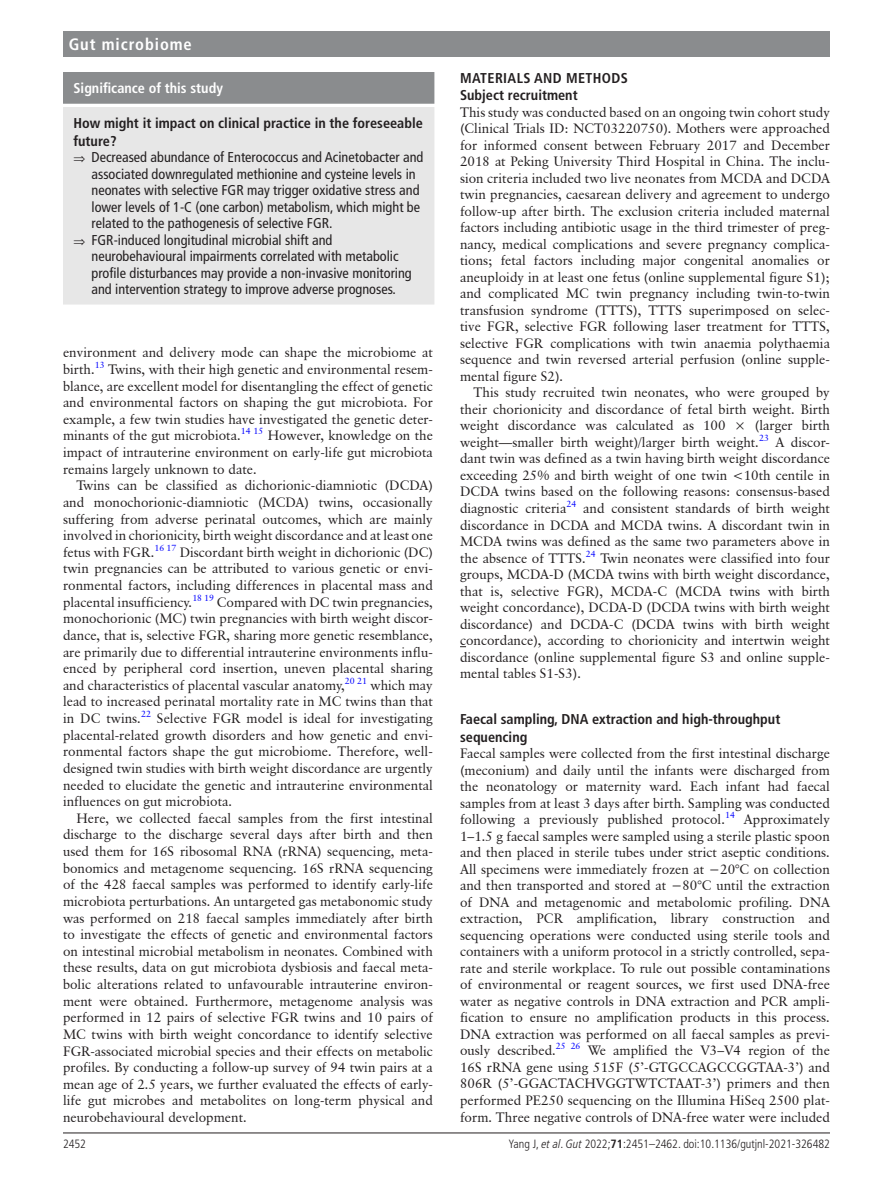
<style>
.page{position:relative;width:893px;height:1191px;background:#fff}
.page>*{position:absolute;margin:0;border:0;box-sizing:border-box;transform-origin:0 0}
.t1{font:700 condensed 16.5px "Frutiger LT Pro";letter-spacing:.055em;color:#fff}
.t2{font:condensed 14.25px "Frutiger LT Pro";color:#231f20}
.t3{font:700 condensed 14.25px/17.2px "Frutiger LT Pro";color:#231f20}
.t4{font:700 condensed 14.25px "Frutiger LT Pro";color:#fff}
.t5{font:13.5px/16.5px "Classical Garamond BT";color:#231f20;text-align:justify}
.t6{font:300 condensed 12px "Frutiger LT Pro";color:#231f20}
.s1{font-style:italic}
.s2{font-weight:700}
</style>
<div class="page">
<hr style="left:63px;top:1132px;width:767px;height:1px;background:#231f20">
<div style="left:63px;top:31px;width:767px;height:25px;background:#8a8c8e"></div>
<div style="left:64px;top:73px;width:370px;height:30px;background:#8a8c8e"></div>
<div style="left:63px;top:72px;width:371px;height:32px;border:2px solid #8a8c8e"></div>
<div style="left:64px;top:108px;width:370px;height:196px;background:#e7e7e7"></div>
<div style="left:63px;top:107px;width:371px;height:197px;border:2px solid #e7e7e7"></div>
<p class="t1" style="left:69px;top:34px;width:125px">Gut microbiome</p>
<p class="t4" style="left:74px;top:80px;width:151px">Significance of this study</p>
<p class="t3" style="left:74px;top:115px;width:351px">How might it impact on clinical practice in the foreseeable</p>
<p class="t3" style="left:74px;top:132px;width:45px">future?</p>
<p class="t2" style="left:74px;top:149px;width:351px">⇒ Decreased abundance of Enterococcus and Acinetobacter and</p>
<p class="t2" style="left:92px;top:165px;width:326px">associated downregulated methionine and cysteine levels in</p>
<p class="t2" style="left:92px;top:182px;width:330px">neonates with selective FGR may trigger oxidative stress and</p>
<p class="t2" style="left:92px;top:198px;width:330px">lower levels of 1-C (one carbon) metabolism, which might be</p>
<p class="t2" style="left:92px;top:215px;width:243px">related to the pathogenesis of selective FGR.</p>
<p class="t2" style="left:74px;top:231px;width:260px">⇒ FGR-induced longitudinal microbial shift and</p>
<p class="t2" style="left:92px;top:248px;width:309px">neurobehavioural impairments correlated with metabolic</p>
<p class="t2" style="left:92px;top:264px;width:322px">profile disturbances may provide a non-invasive monitoring</p>
<p class="t2" style="left:92px;top:281px;width:306px">and intervention strategy to improve adverse prognoses.</p>
<p class="t5" style="left:63px;top:344px;width:371px">environment and delivery mode can shape the microbiome at birth.<sup>13</sup> Twins, with their high genetic and environmental resem&shy;blance, are excellent model for disentangling the effect of genetic and environmental factors on shaping the gut microbiota. For example, a few twin studies have investigated the genetic deter&shy;minants of the gut microbiota.<sup>14</sup> <sup>15</sup> However, knowledge on the impact of intrauterine environment on early-life gut microbiota remains largely unknown to date.</p>
<p class="t5" style="left:63px;top:477px;width:371px;text-indent:14px">Twins can be classified as dichorionic-diamniotic (DCDA) and monochorionic-diamniotic (MCDA) twins, occasionally suffering from adverse perinatal outcomes, which are mainly involved in chorionicity, birth weight discordance and at least one fetus with FGR.<sup>16</sup> <sup>17</sup> Discordant birth weight in dichorionic (DC) twin pregnancies can be attributed to various genetic or envi&shy;ronmental factors, including differences in placental mass and placental insufficiency.<sup>18</sup> <sup>19</sup> Compared with DC twin pregnancies, monochorionic (MC) twin pregnancies with birth weight discor&shy;dance, that is, selective FGR, sharing more genetic resemblance, are primarily due to differential intrauterine environments influ&shy;enced by peripheral cord insertion, uneven placental sharing and characteristics of placental vascular anatomy,<sup>20</sup> <sup>21</sup> which may lead to increased perinatal mortality rate in MC twins than that in DC twins.<sup>22</sup> Selective FGR model is ideal for investigating placental-related growth disorders and how genetic and envi&shy;ronmental factors shape the gut microbiome. Therefore, well&shy;designed twin studies with birth weight discordance are urgently needed to elucidate the genetic and intrauterine environmental influences on gut microbiota.</p>
<p class="t5" style="left:63px;top:809px;width:371px;text-indent:14px">Here, we collected faecal samples from the first intestinal discharge to the discharge several days after birth and then used them for 16S ribosomal RNA (rRNA) sequencing, meta&shy;bonomics and metagenome sequencing. 16S rRNA sequencing of the 428 faecal samples was performed to identify early-life microbiota perturbations. An untargeted gas metabonomic study was performed on 218 faecal samples immediately after birth to investigate the effects of genetic and environmental factors on intestinal microbial metabolism in neonates. Combined with these results, data on gut microbiota dysbiosis and faecal meta&shy;bolic alterations related to unfavourable intrauterine environ&shy;ment were obtained. Furthermore, metagenome analysis was performed in 12 pairs of selective FGR twins and 10 pairs of MC twins with birth weight concordance to identify selective FGR-associated microbial species and their effects on metabolic profiles. By conducting a follow-up survey of 94 twin pairs at a mean age of 2.5 years, we further evaluated the effects of early&shy;life gut microbes and metabolites on long-term physical and neurobehavioural development.</p>
<p class="t3" style="left:460px;top:69px;width:169px">MATERIALS AND METHODS<br>Subject recruitment</p>
<p class="t5" style="left:460px;top:103px;width:371px">This study was conducted based on an ongoing twin cohort study (Clinical Trials ID: NCT03220750). Mothers were approached for informed consent between February 2017 and December 2018 at Peking University Third Hospital in China. The inclu&shy;sion criteria included two live neonates from MCDA and DCDA twin pregnancies, caesarean delivery and agreement to undergo follow-up after birth. The exclusion criteria included maternal factors including antibiotic usage in the third trimester of preg&shy;nancy, medical complications and severe pregnancy complica&shy;tions; fetal factors including major congenital anomalies or aneuploidy in at least one fetus (online supplemental figure S1); and complicated MC twin pregnancy including twin-to-twin transfusion syndrome (TTTS), TTTS superimposed on selec&shy;tive FGR, selective FGR following laser treatment for TTTS, selective FGR complications with twin anaemia polythaemia sequence and twin reversed arterial perfusion (online supple&shy;mental figure S2).</p>
<p class="t5" style="left:460px;top:384px;width:371px;text-indent:14px">This study recruited twin neonates, who were grouped by their chorionicity and discordance of fetal birth weight. Birth weight discordance was calculated as 100 × (larger birth weight—smaller birth weight)/larger birth weight.<sup>23</sup></p>
<p class="t5" style="left:460px;top:434px;width:371px;text-indent:315px">A discor&shy;dant twin was defined as a twin having birth weight discordance exceeding 25% and birth weight of one twin &lt;10th centile in DCDA twins based on the following reasons: consensus-based diagnostic criteria<sup>24</sup> and consistent standards of birth weight discordance in DCDA and MCDA twins. A discordant twin in MCDA twins was defined as the same two parameters above in the absence of TTTS.<sup>24</sup> Twin neonates were classified into four groups, MCDA-D (MCDA twins with birth weight discordance, that is, selective FGR), MCDA-C (MCDA twins with birth weight concordance), DCDA-D (DCDA twins with birth weight discordance) and DCDA-C (DCDA twins with birth weight concordance), according to chorionicity and intertwin weight discordance (online supplemental figure S3 and online supple&shy;mental tables S1-S3).</p>
<p class="t3" style="left:460px;top:710px;width:322px">Faecal sampling, DNA extraction and high-throughput sequencing</p>
<p class="t5" style="left:460px;top:745px;width:371px">Faecal samples were collected from the first intestinal discharge (meconium) and daily until the infants were discharged from the neonatology or maternity ward. Each infant had faecal samples from at least 3 days after birth. Sampling was conducted following a previously published protocol.<sup>14</sup></p>
<p class="t5" style="left:460px;top:811px;width:371px;text-indent:284px">Approximately 1–1.5 g faecal samples were sampled using a sterile plastic spoon and then placed in sterile tubes under strict aseptic conditions.<br>All specimens were immediately frozen at −20°C on collection and then transported and stored at −80°C until the extraction of DNA and metagenomic and metabolomic profiling. DNA extraction, PCR amplification, library construction and sequencing operations were conducted using sterile tools and containers with a uniform protocol in a strictly controlled, sepa&shy;rate and sterile workplace. To rule out possible contaminations of environmental or reagent sources, we first used DNA-free water as negative controls in DNA extraction and PCR ampli&shy;fication to ensure no amplification products in this process.<br>DNA extraction was performed on all faecal samples as previ&shy;ously described.<sup>25</sup> <sup>26</sup></p>
<p class="t5" style="left:460px;top:1042px;width:371px;text-indent:128px">We amplified the V3–V4 region of the 16S rRNA gene using 515F (5’-GTGCCAGCCGGTAA-3’) and 806R (5’-GGACTACHVGGTWTCTAAT-3’) primers and then performed PE250 sequencing on the Illumina HiSeq 2500 plat&shy;form. Three negative controls of DNA-free water were included</p>
<p class="t6" style="left:63px;top:1136px;width:25px">2452</p>
<p class="t6" style="left:508px;top:1136px;width:323px">Yang J, <span class="s1">et al</span>. <span class="s1">Gut</span> 2022;<span class="s2">71</span>:2451–2462. doi:10.1136/gutjnl-2021-326482</p>
</div>
